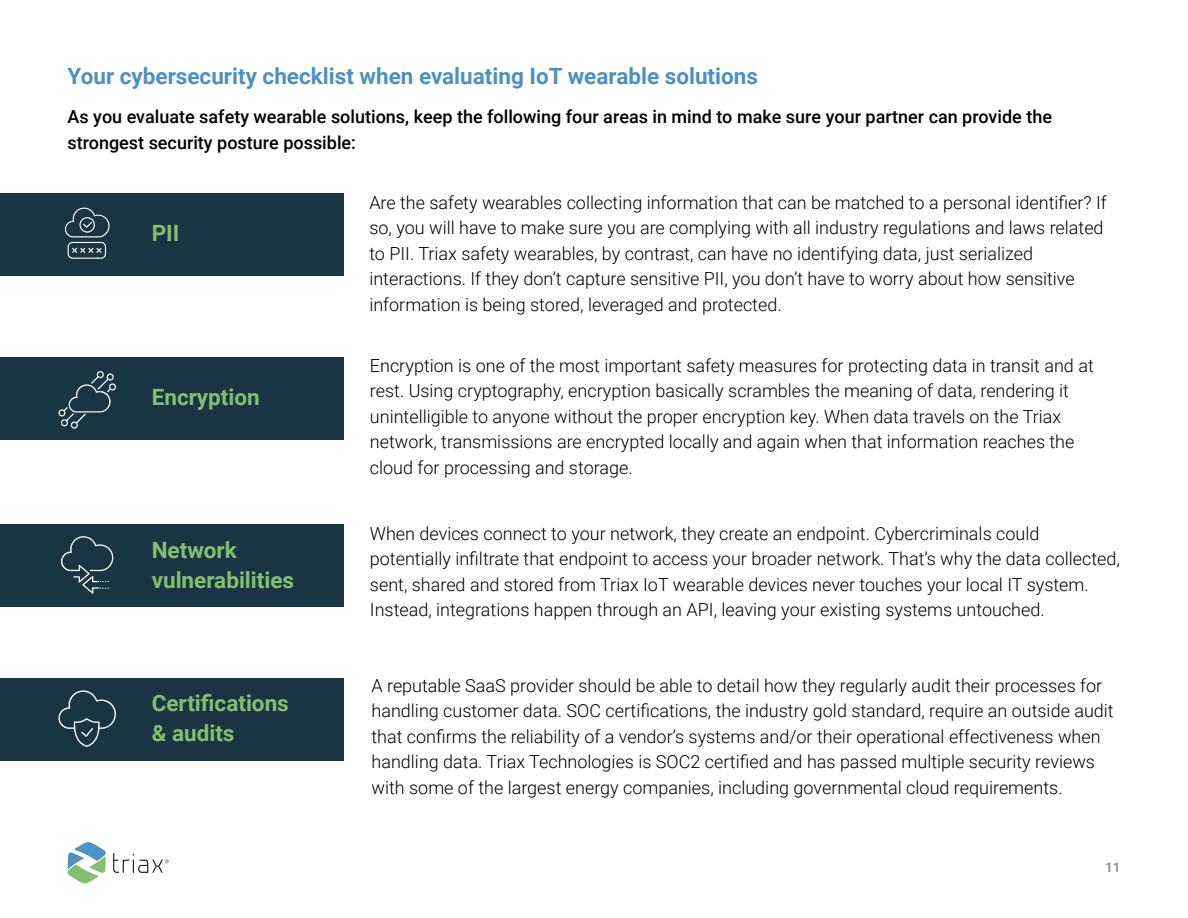
<style>
.page{position:relative;width:1188px;height:918px;background:#fff}
.page>*{position:absolute;margin:0;border:0;box-sizing:border-box;transform-origin:0 0}
.Paragraph_Style_1{font:700 22.5px "Roboto";color:#4c91c5}
.Body_Copy{font:700 22.5px/30px "Roboto";color:#81c16d}
.Body_Copy-2{font:300 18px/25.5px "Roboto";color:#000}
.Body_Copy-3{font:500 18px/25.5px "Roboto";color:#000}
.t1{font:700 13.5px "Roboto";color:#939598}
</style>
<div class="page">
<svg style="left:68px;top:842px;width:38px;height:42px"></svg>
<svg style="left:113px;top:853px;width:56px;height:20px"></svg>
<div style="left:0;top:357px;width:343px;height:83px;background:#193544"></div>
<div style="left:0;top:524px;width:343px;height:83px;background:#193544"></div>
<div style="left:0;top:678px;width:343px;height:83px;background:#193544"></div>
<div style="left:0;top:193px;width:343px;height:83px;background:#193544"></div>
<svg style="left:58px;top:371px;width:58px;height:58px"></svg>
<svg style="left:61px;top:536px;width:52px;height:58px"></svg>
<svg style="left:58px;top:690px;width:58px;height:57px"></svg>
<svg style="left:65px;top:208px;width:45px;height:51px"></svg>
<p class="Paragraph_Style_1" style="left:68px;top:61px;width:692px">Your cybersecurity checklist when evaluating IoT wearable solutions</p>
<p class="Body_Copy-3" style="left:68px;top:104px;width:986px">As you evaluate safety wearable solutions, keep the following four areas in mind to make sure your partner can provide the strongest security posture possible:</p>
<p class="Body_Copy" style="left:152px;top:217px;width:29px">PII</p>
<p class="Body_Copy" style="left:152px;top:381px;width:110px">Encryption</p>
<p class="Body_Copy" style="left:152px;top:534px;width:144px">Network vulnerabilities</p>
<p class="Body_Copy" style="left:152px;top:687px;width:139px">Certifications &amp; audits</p>
<p class="Body_Copy-2" style="left:369px;top:189px;width:739px">Are the safety wearables collecting information that can be matched to a personal identifier? If so, you will have to make sure you are complying with all industry regulations and laws related to PII. Triax safety wearables, by contrast, can have no identifying data, just serialized interactions. If they don’t capture sensitive PII, you don’t have to worry about how sensitive information is being stored, leveraged and protected.</p>
<p class="Body_Copy-2" style="left:370px;top:352px;width:725px">Encryption is one of the most important safety measures for protecting data in transit and at rest. Using cryptography, encryption basically scrambles the meaning of data, rendering it unintelligible to anyone without the proper encryption key. When data travels on the Triax network, transmissions are encrypted locally and again when that information reaches the cloud for processing and storage.</p>
<p class="Body_Copy-2" style="left:370px;top:520px;width:752px">When devices connect to your network, they create an endpoint. Cybercriminals could potentially infiltrate that endpoint to access your broader network. That’s why the data collected, sent, shared and stored from Triax IoT wearable devices never touches your local IT system.<br>Instead, integrations happen through an API, leaving your existing systems untouched.</p>
<p class="Body_Copy-2" style="left:372px;top:672px;width:744px">A reputable SaaS provider should be able to detail how they regularly audit their processes for handling customer data. SOC certifications, the industry gold standard, require an outside audit that confirms the reliability of a vendor’s systems and/or their operational effectiveness when handling data. Triax Technologies is SOC2 certified and has passed multiple security reviews with some of the largest energy companies, including governmental cloud requirements.</p>
<p class="t1" style="left:1105px;top:858px;width:17px">11</p>
</div>
